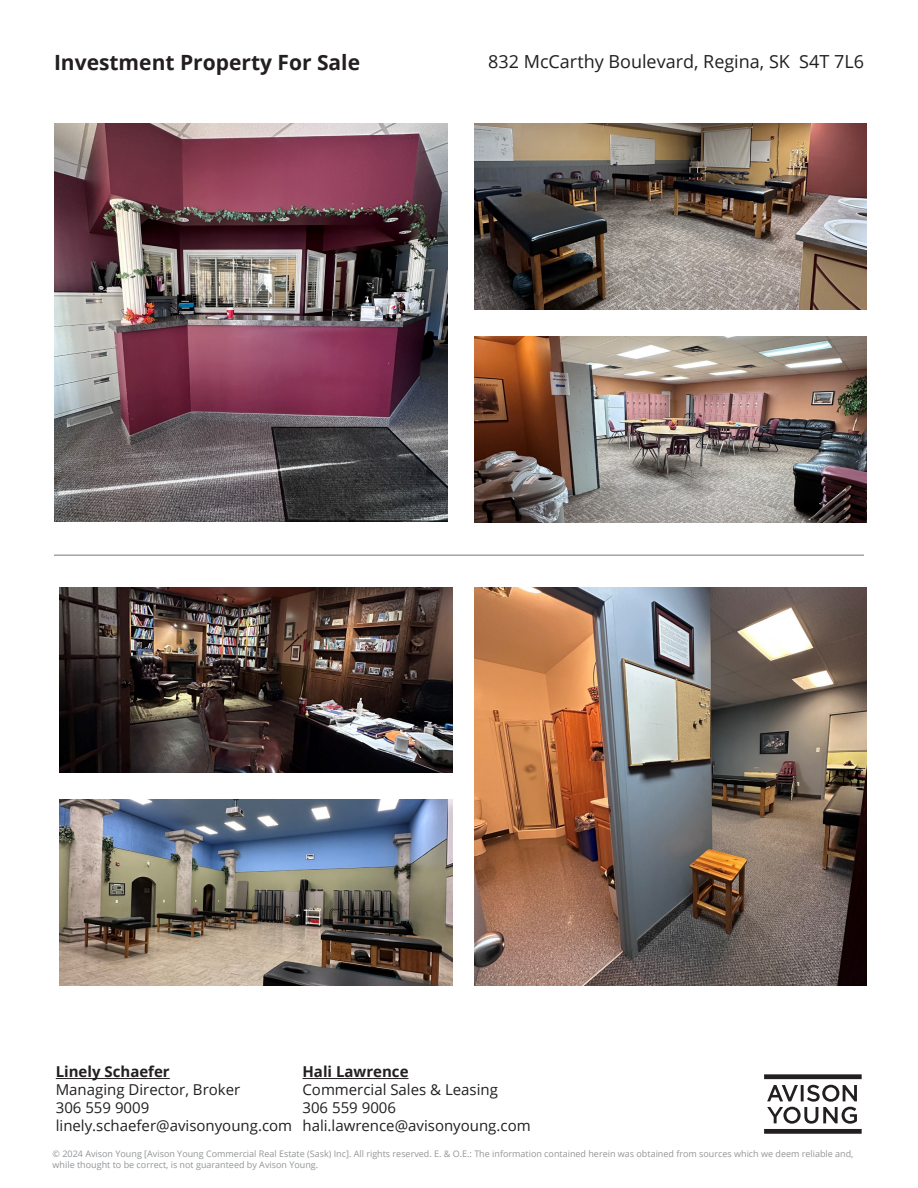
<style>
.page{position:relative;width:918px;height:1188px;background:#fff}
.page>*{position:absolute;margin:0;border:0;box-sizing:border-box;transform-origin:0 0}
.Top_header_pg_2{font:700 21px "Open Sans";color:#231f20}
.Top_header_pg_1{font:18px "Open Sans";color:#231f20}
.t1{font:15px "Open Sans";color:#231f20}
.t2{font:700 15px "Open Sans";color:#231f20}
.t3{font:9px/10.8px "Open Sans";color:#939598}
</style>
<div class="page">
<hr style="left:54px;top:555px;width:810px;height:1px;background:#7d7370">
<svg style="left:764px;top:1074px;width:98px;height:5px"></svg>
<svg style="left:764px;top:1085px;width:98px;height:49px"></svg>
<hr style="left:56px;top:1078px;width:114px;height:1px;background:#231f20">
<hr style="left:302px;top:1078px;width:107px;height:1px;background:#231f20">
<img style="left:55px;top:124px;width:392px;height:398px">
<img style="left:474px;top:124px;width:393px;height:185px">
<img style="left:474px;top:337px;width:393px;height:185px">
<img style="left:474px;top:587px;width:393px;height:398px">
<img style="left:60px;top:587px;width:392px;height:186px">
<img style="left:60px;top:800px;width:392px;height:185px">
<p class="Top_header_pg_2" style="left:54px;top:48px;width:308px">Investment Property For Sale</p>
<p class="Top_header_pg_1" style="left:488px;top:49px;width:377px">832 McCarthy Boulevard, Regina, SK S4T 7L6</p>
<p class="t2" style="left:56px;top:1061px;width:116px">Linely Schaefer</p>
<p class="t1" style="left:56px;top:1080px;width:186px">Managing Director, Broker</p>
<p class="t1" style="left:56px;top:1098px;width:95px">306 559 9009</p>
<p class="t1" style="left:56px;top:1116px;width:238px">linely.schaefer@avisonyoung.com</p>
<p class="t2" style="left:302px;top:1061px;width:108px">Hali Lawrence</p>
<p class="t1" style="left:302px;top:1080px;width:197px">Commercial Sales &amp; Leasing</p>
<p class="t1" style="left:302px;top:1098px;width:95px">306 559 9006</p>
<p class="t1" style="left:302px;top:1116px;width:230px">hali.lawrence@avisonyoung.com</p>
<p class="t3" style="left:53px;top:1148px;width:802px">© 2024 Avison Young [Avison Young Commercial Real Estate (Sask) Inc]. All rights reserved. E. &amp; O.E.: The information contained herein was obtained from sources which we deem reliable and, while thought to be correct, is not guaranteed by Avison Young.</p>
</div>
